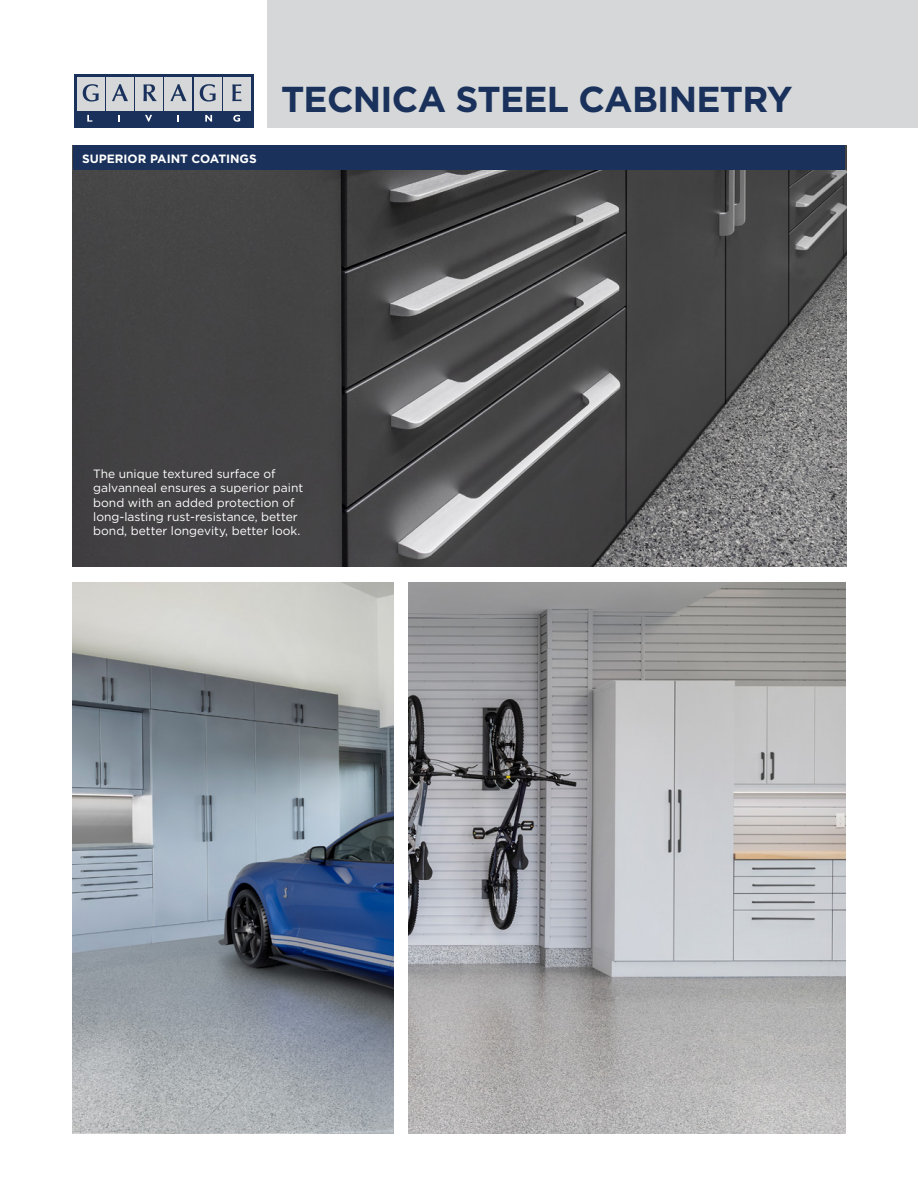
<style>
.page{position:relative;width:918px;height:1188px;background:#fff}
.page>*{position:absolute;margin:0;border:0;box-sizing:border-box;transform-origin:0 0}
.t1{font:700 36px "Gotham";letter-spacing:-.02em;color:#19315b}
.t2{font:12px/14.4px "Gotham";color:#fff}
.t3{font:700 12px "Gotham";color:#fff}
</style>
<div class="page">
<div style="left:267px;top:0;width:651px;height:127px;background:#d5d7d8"></div>
<div style="left:74px;top:74px;width:180px;height:53px;background:#19315b"></div>
<div style="left:77px;top:77px;width:28px;height:33px;background:#d5d7d8"></div>
<div style="left:106px;top:77px;width:28px;height:33px;background:#d5d7d8"></div>
<div style="left:135px;top:77px;width:28px;height:33px;background:#d5d7d8"></div>
<div style="left:165px;top:77px;width:27px;height:33px;background:#d5d7d8"></div>
<div style="left:194px;top:77px;width:28px;height:33px;background:#d5d7d8"></div>
<div style="left:223px;top:77px;width:28px;height:33px;background:#d5d7d8"></div>
<svg style="left:87px;top:115px;width:5px;height:7px"></svg>
<svg style="left:118px;top:115px;width:2px;height:7px"></svg>
<svg style="left:145px;top:115px;width:7px;height:7px"></svg>
<svg style="left:177px;top:115px;width:2px;height:7px"></svg>
<svg style="left:205px;top:115px;width:7px;height:7px"></svg>
<svg style="left:233px;top:115px;width:7px;height:7px"></svg>
<svg style="left:112px;top:84px;width:16px;height:17px"></svg>
<svg style="left:143px;top:84px;width:14px;height:17px"></svg>
<svg style="left:170px;top:84px;width:17px;height:17px"></svg>
<svg style="left:232px;top:84px;width:10px;height:17px"></svg>
<svg style="left:200px;top:84px;width:16px;height:18px"></svg>
<svg style="left:83px;top:84px;width:16px;height:18px"></svg>
<img style="left:72px;top:582px;width:321px;height:552px">
<img style="left:408px;top:582px;width:438px;height:552px">
<img style="left:72px;top:145px;width:774px;height:422px">
<div style="left:73px;top:145px;width:772px;height:25px;background:#19315b"></div>
<p class="t3" style="left:82px;top:150px;width:176px">SUPERIOR PAINT COATINGS</p>
<h1 class="t1" style="left:281px;top:75px;width:513px">TECNICA STEEL CABINETRY</h1>
<p class="t2" style="left:93px;top:466px;width:212px">The unique textured surface of galvanneal ensures a superior paint bond with an added protection of long-lasting rust-resistance, better bond, better longevity, better look.</p>
</div>
